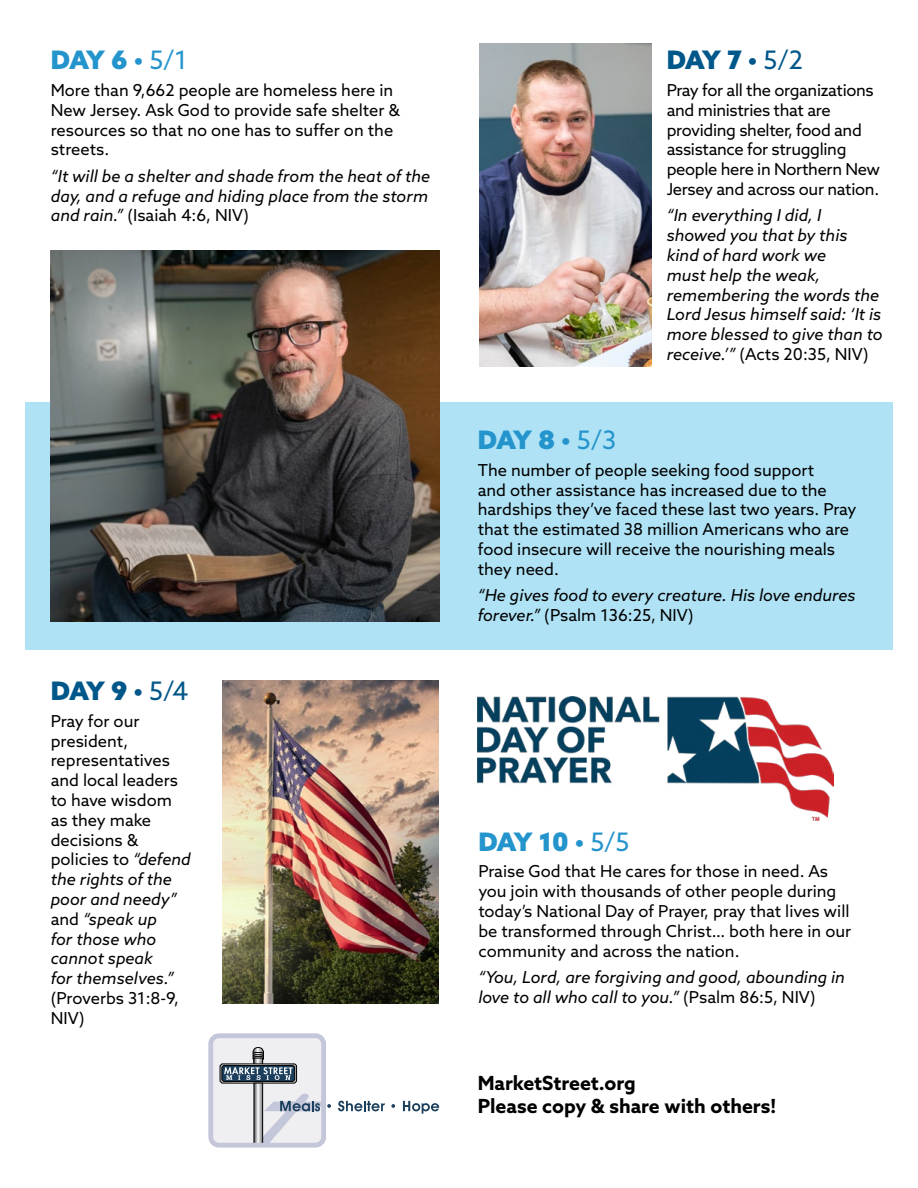
<style>
.page{position:relative;width:918px;height:1188px;background:#fff}
.page>*{position:absolute;margin:0;border:0;box-sizing:border-box;transform-origin:0 0}
.t1{font:900 25.5px "Azo Sans";letter-spacing:-.04em;color:#2494cc}
.t2{font:900 25.5px "Azo Sans";letter-spacing:-.08em;color:#00578a}
.t3{font:700 19.5px/23.4px "Azo Sans";color:#000}
.t4{font:16.5px/19.8px "Azo Sans";color:#000}
.t5{font:italic 16.5px/19.8px "Azo Sans";color:#000}
.t6{font:16.5px/19.8px "Azo Sans";letter-spacing:-.02em;color:#000}
.s1{font-weight:400}
.s2{font-style:normal}
.s3{font-style:italic}
</style>
<div class="page">
<div style="left:26px;top:402px;width:867px;height:248px;background:#afe2f5"></div>
<img style="left:478px;top:697px;width:356px;height:124px">
<img style="left:223px;top:680px;width:216px;height:323px">
<div style="left:211px;top:1036px;width:113px;height:109px;background:#efeef1;border-radius:8px"></div>
<div style="left:208px;top:1033px;width:118px;height:115px;border:5px solid #c4c7da;border-radius:8px"></div>
<svg style="left:220px;top:1047px;width:111px;height:96px"></svg>
<svg style="left:338px;top:1101px;width:47px;height:10px"></svg>
<svg style="left:391px;top:1104px;width:4px;height:4px"></svg>
<svg style="left:403px;top:1101px;width:36px;height:13px"></svg>
<img style="left:51px;top:251px;width:388px;height:371px">
<img style="left:479px;top:44px;width:172px;height:323px">
<h1 class="t1" style="left:51px;top:43px;width:138px">DAY 6 • <span class="s1">5/1</span></h1>
<p class="t4" style="left:51px;top:80px;width:351px">More than 9,662 people are homeless here in New Jersey. Ask God to provide safe shelter &amp; resources so that no one has to suffer on the streets.</p>
<p class="t5" style="left:51px;top:166px;width:381px">“It will be a shelter and shade from the heat of the day, and a refuge and hiding place from the storm and rain.” <span class="s2">(Isaiah 4:6, NIV)</span></p>
<h1 class="t2" style="left:51px;top:674px;width:139px">DAY 9 • <span class="s1">5/4</span></h1>
<p class="t4" style="left:51px;top:711px;width:142px">Pray for our president, representatives and local leaders to have wisdom as they make decisions &amp; policies to <span class="s3">“defend the rights of the poor and needy” </span>and <span class="s3">“speak up<br>for those who cannot speak<br>for themselves.”</span></p>
<p class="t4" style="left:51px;top:988px;width:130px">(Proverbs 31:8-9,<br>NIV)</p>
<h1 class="t2" style="left:667px;top:43px;width:138px">DAY 7 • <span class="s1">5/2</span></h1>
<p class="t6" style="left:667px;top:80px;width:215px">Pray for all the organizations and ministries that are providing shelter, food and assistance for struggling people here in Northern New<br>Jersey and across our nation.</p>
<p class="t5" style="left:667px;top:206px;width:218px">“In everything I did, I showed you that by this kind of hard work we<br>must help the weak, remembering the words the<br>Lord Jesus himself said: ‘It is more blessed to give than to receive.’” <span class="s2">(Acts 20:35, NIV)</span></p>
<h1 class="t1" style="left:478px;top:423px;width:140px">DAY 8 • <span class="s1">5/3</span></h1>
<p class="t4" style="left:478px;top:460px;width:380px">The number of people seeking food support<br>and other assistance has increased due to the hardships they’ve faced these last two years. Pray that the estimated 38 million Americans who are food insecure will receive the nourishing meals they need.</p>
<p class="t5" style="left:478px;top:585px;width:380px">“He gives food to every creature. His love endures forever.” <span class="s2">(Psalm 136:25, NIV)</span></p>
<h1 class="t1" style="left:478px;top:825px;width:153px">DAY 10 • <span class="s1">5/5</span></h1>
<p class="t4" style="left:478px;top:861px;width:374px">Praise God that He cares for those in need. As you join with thousands of other people during today’s National Day of Prayer, pray that lives will be transformed through Christ… both here in our community and across the nation.</p>
<p class="t5" style="left:478px;top:967px;width:368px">“You, Lord, are forgiving and good, abounding in love to all who call to you.” <span class="s2">(Psalm 86:5, NIV)</span></p>
<p class="t3" style="left:478px;top:1071px;width:300px">MarketStreet.org<br>Please copy &amp; share with others!</p>
</div>
